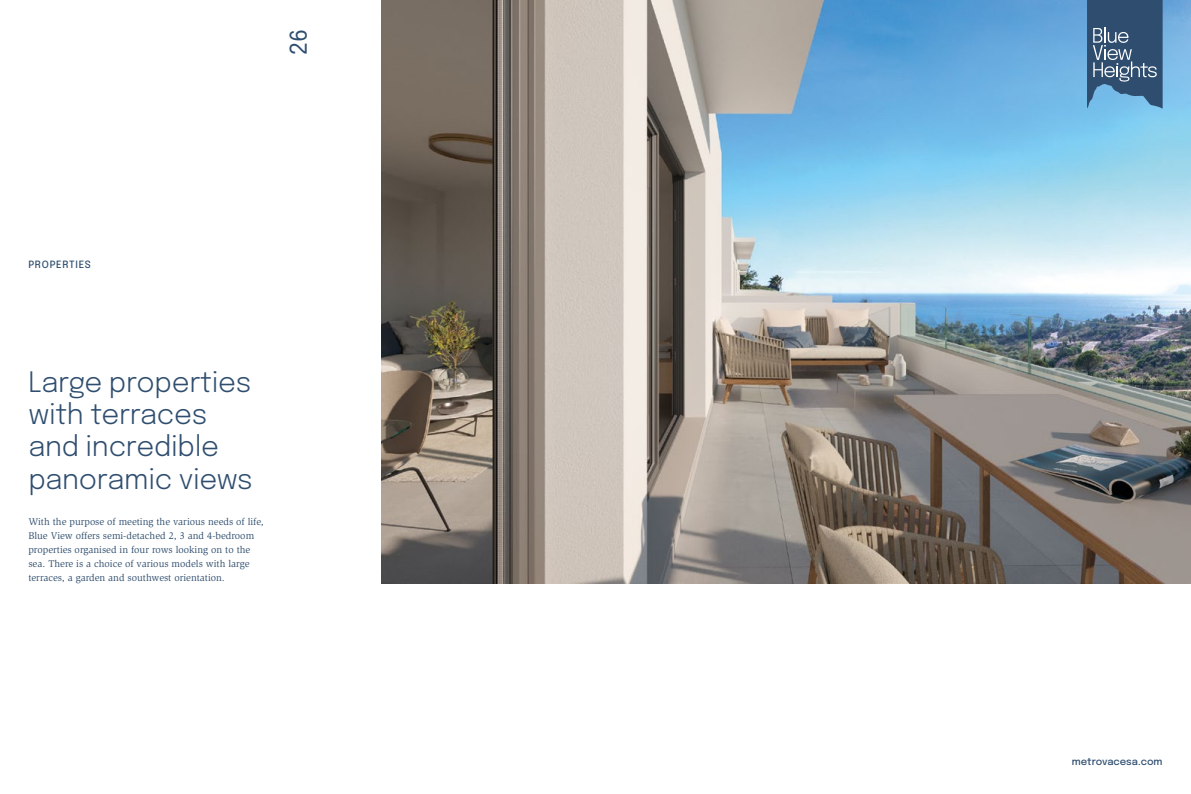
<style>
.page{position:relative;width:1191px;height:794px;background:#fff}
.page>*{position:absolute;margin:0;border:0;box-sizing:border-box;transform-origin:0 0}
.t1{font:300 28px/32.2px "Epilogue";letter-spacing:-.01em;color:#2f4e6f}
.t2{font:23px "Epilogue";color:#2f4e6f}
.t3{font:10px/13.8px "Slimbach Std";color:#2f4e6f}
.t4{font:500 10px "Epilogue";color:#2f4e6f}
.t5{font:500 10px "Epilogue";letter-spacing:.075em;color:#2f4e6f}
</style>
<div class="page">
<img style="left:382px;top:0;width:809px;height:584px">
<svg style="left:1087px;top:0;width:75px;height:109px;background:#476989"></svg>
<h2 class="t2" style="left:282px;top:55px;width:28px;rotate:-90deg">26</h2>
<p class="t5" style="left:28px;top:257px;width:64px">PROPERTIES</p>
<h1 class="t1" style="left:28px;top:364px;width:226px">Large properties with terraces and incredible panoramic views</h1>
<p class="t3" style="left:28px;top:515px;width:237px">With the purpose of meeting the various needs of life, Blue View offers semi-detached 2, 3 and 4-bedroom properties organised in four rows looking on to the sea. There is a choice of various models with large terraces, a garden and southwest orientation.</p>
<p class="t4" style="left:1071px;top:754px;width:92px">metrovacesa.com</p>
</div>
